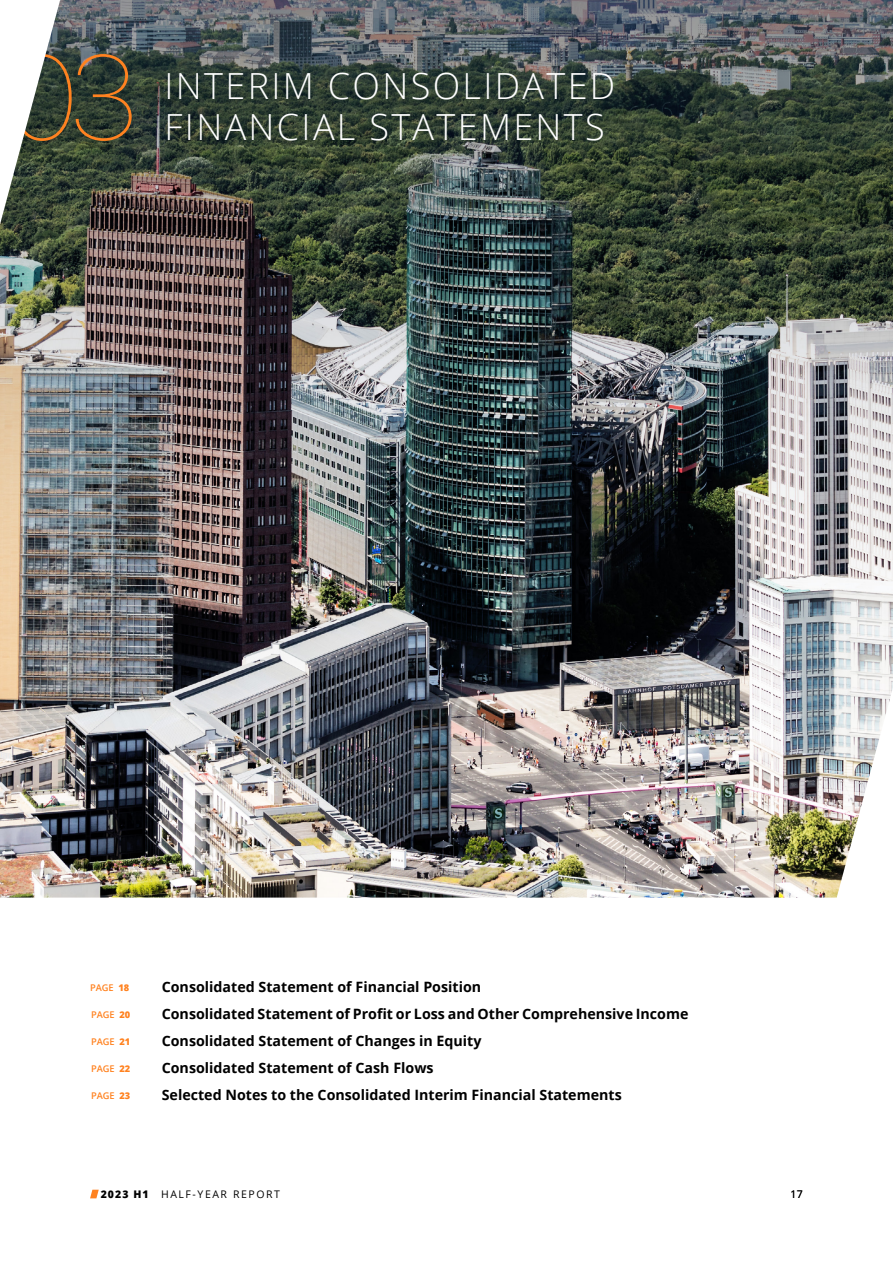
<style>
.page{position:relative;width:893px;height:1263px;background:#fff}
.page>*{position:absolute;margin:0;border:0;box-sizing:border-box;transform-origin:0 0}
.t1{font:200 120px "SF Pro Display";color:#ff8220}
.t2{font:300 36px/40.5px "Open Sans";letter-spacing:.065em;color:#fff}
.t3{font:700 14.25px/27px "Open Sans";color:#000}
.t4{font:10.5px "Open Sans";letter-spacing:.15em;color:#000}
.t5{font:600 9.3px "Open Sans";color:#ff8220}
.s1{font-weight:800}
</style>
<div class="page">
<svg style="left:90px;top:1190px;width:9px;height:8px"></svg>
<img style="left:0;top:0;width:893px;height:897px">
<svg style="left:0;top:0;width:60px;height:224px"></svg>
<h1 class="t1" style="left:8px;top:28px;width:131px">03</h1>
<h2 class="t2" style="left:165px;top:65px;width:452px">INTERIM CONSOLIDATED<br>FINANCIAL STATEMENTS</h2>
<p class="t5" style="left:90px;top:981px;width:41px">PAGE <span class="s1">18</span></p>
<p class="t5" style="left:91px;top:1008px;width:41px">PAGE <span class="s1">20</span></p>
<p class="t5" style="left:91px;top:1035px;width:41px">PAGE <span class="s1">21</span></p>
<p class="t5" style="left:91px;top:1062px;width:41px">PAGE <span class="s1">22</span></p>
<p class="t5" style="left:91px;top:1089px;width:41px">PAGE <span class="s1">23</span></p>
<p class="t3" style="left:162px;top:973px;width:528px">Consolidated Statement of Financial Position<br>Consolidated Statement of Profit or Loss and Other Comprehensive Income Consolidated Statement of Changes in Equity<br>Consolidated Statement of Cash Flows<br>Selected Notes to the Consolidated Interim Financial Statements</p>
<p class="t4" style="left:101px;top:1187px;width:181px"><span class="s1">2023 H1</span> HALF-YEAR REPORT</p>
<p class="t4" style="left:790px;top:1187px;width:14px">17</p>
</div>
